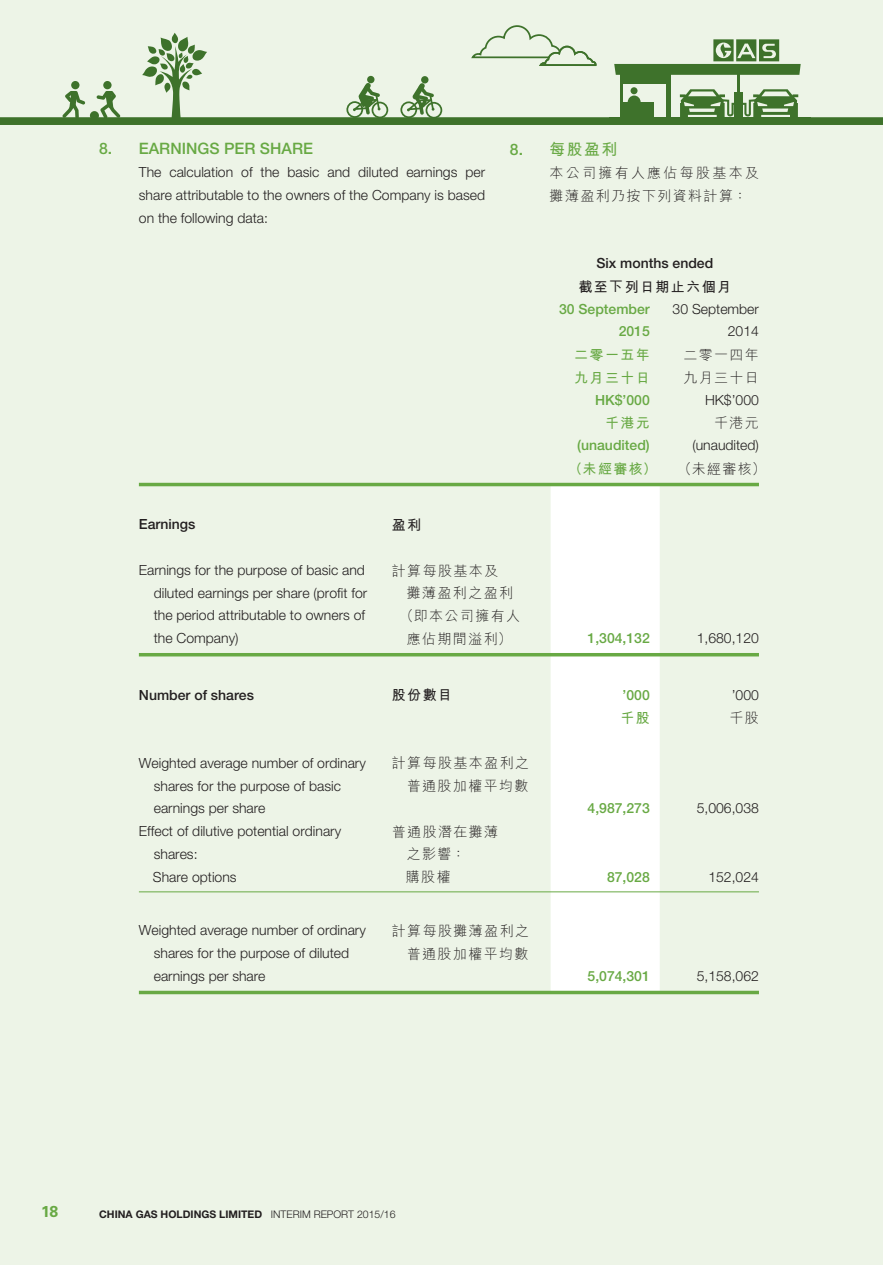
<style>
.page{position:relative;width:883px;height:1265px;background:#edf4e7}
.page>*{position:absolute;margin:0;border:0;box-sizing:border-box;transform-origin:0 0}
.t1{font:500 15.75px "Helvetica Neue LT Std";color:#68a944}
.t2{font:700 15.75px "M Hei HK";color:#68a944}
.t3{font:700 15.75px "Univers LT Std";color:#68a944}
.t4{font:300 14px/22.8px "Helvetica Neue LT Std";color:#231f20}
.t5{font:300 14px/22.8px "M Hei HK";letter-spacing:.1em;color:#231f20}
.t6{font:500 14px "Helvetica Neue LT Std";color:#68a944}
.t7{font:500 14px "Helvetica Neue LT Std";color:#231f20}
.t8{font:300 14px/22.8px "M Hei HK";letter-spacing:.165em;color:#231f20}
.t9{font:700 14px/22.8px "M Hei HK";letter-spacing:.1em;color:#68a944}
.t10{font:700 14px "M Hei HK";letter-spacing:.1em;color:#231f20}
.t11{font:700 10.5px "Helvetica Neue LT Std";color:#231f20}
.s1{font-family:"Helvetica Neue LT Std";font-weight:500}
.s2{font-weight:300}
</style>
<div class="page">
<svg style="left:0;top:25px;width:883px;height:100px"></svg>
<div style="left:551px;top:486px;width:109px;height:505px;background:#fff"></div>
<hr style="left:139px;top:891px;width:620px;height:1px;background:#68a944">
<hr style="left:139px;top:653px;width:620px;height:3px;background:#68a944">
<hr style="left:139px;top:991px;width:620px;height:3px;background:#68a944">
<hr style="left:139px;top:483px;width:620px;height:3px;background:#68a944">
<p class="t1" style="left:99px;top:143px;width:215px">8. EARNINGS PER SHARE</p>
<p class="t4" style="left:139px;top:162px;width:348px;text-align:justify">The calculation of the basic and diluted earnings per share attributable to the owners of the Company is based on the following data:</p>
<p class="t2" style="left:510px;top:144px;width:109px"><span class="s1">8.</span> 每股盈利</p>
<p class="t8" style="left:550px;top:163px;width:211px">本公司擁有人應佔每股基本及攤薄盈利乃按下列資料計算：</p>
<p class="t7" style="left:596px;top:258px;width:118px">Six months ended</p>
<p class="t10" style="left:579px;top:281px;width:154px">截至下列日期止六個月</p>
<p class="t6" style="left:559px;top:304px;width:92px">30 September</p>
<p class="t4" style="left:673px;top:299px;width:88px">30 September</p>
<p class="t6" style="left:619px;top:326px;width:33px">2015</p>
<p class="t4" style="left:728px;top:322px;width:33px">2014</p>
<p class="t9" style="left:574px;top:345px;width:77px">二零一五年九月三十日</p>
<p class="t5" style="left:683px;top:345px;width:77px">二零一四年九月三十日</p>
<p class="t6" style="left:595px;top:395px;width:56px">HK$’000</p>
<p class="t4" style="left:705px;top:390px;width:55px">HK$’000</p>
<p class="t9" style="left:605px;top:413px;width:46px">千港元</p>
<p class="t5" style="left:714px;top:413px;width:46px">千港元</p>
<p class="t6" style="left:577px;top:440px;width:74px">(unaudited)</p>
<p class="t4" style="left:692px;top:435px;width:68px">(unaudited)</p>
<p class="t9" style="left:569px;top:459px;width:90px">（未經審核）</p>
<p class="t5" style="left:678px;top:459px;width:90px">（未經審核）</p>
<p class="t7" style="left:139px;top:519px;width:58px">Earnings</p>
<p class="t10" style="left:392px;top:519px;width:31px">盈利</p>
<p class="t4" style="left:154px;top:560px;width:215px;text-indent:-15px">Earnings for the purpose of basic and diluted earnings per share (profit for the period attributable to owners of the Company)</p>
<p class="t5" style="left:392px;top:561px;width:108px">計算每股基本及</p>
<p class="t5" style="left:407px;top:584px;width:108px">攤薄盈利之盈利</p>
<p class="t5" style="left:400px;top:606px;width:122px">（即本公司擁有人</p>
<p class="t5" style="left:407px;top:629px;width:106px">應佔期間溢利）</p>
<p class="t6" style="left:588px;top:633px;width:64px">1,304,132</p>
<p class="t4" style="left:697px;top:628px;width:64px">1,680,120</p>
<p class="t7" style="left:139px;top:690px;width:117px">Number of shares</p>
<p class="t10" style="left:392px;top:690px;width:62px">股份數目</p>
<p class="t6" style="left:623px;top:690px;width:29px">’000</p>
<p class="t4" style="left:732px;top:685px;width:29px">’000</p>
<p class="t9" style="left:620px;top:708px;width:31px">千股</p>
<p class="t5" style="left:730px;top:708px;width:31px">千股</p>
<p class="t4" style="left:154px;top:753px;width:214px;text-indent:-15px">Weighted average number of ordinary shares for the purpose of basic earnings per share</p>
<p class="t5" style="left:392px;top:754px;width:139px;text-align:right">計算每股基本盈利之普通股加權平均數</p>
<p class="t6" style="left:588px;top:803px;width:64px">4,987,273</p>
<p class="t4" style="left:697px;top:798px;width:64px">5,006,038</p>
<p class="t4" style="left:154px;top:821px;width:189px;text-indent:-15px">Effect of dilutive potential ordinary shares:</p>
<p class="t5" style="left:407px;top:822px;width:93px;text-indent:-15px">普通股潛在攤薄之影響：</p>
<p class="t4" style="left:153px;top:867px;width:85px">Share options</p>
<p class="t5" style="left:406px;top:867px;width:46px">購股權</p>
<p class="t6" style="left:607px;top:872px;width:44px">87,028</p>
<p class="t4" style="left:708px;top:867px;width:52px">152,024</p>
<p class="t4" style="left:154px;top:920px;width:214px;text-indent:-15px">Weighted average number of ordinary shares for the purpose of diluted earnings per share</p>
<p class="t5" style="left:392px;top:921px;width:139px;text-align:right">計算每股攤薄盈利之普通股加權平均數</p>
<p class="t6" style="left:588px;top:971px;width:64px">5,074,301</p>
<p class="t4" style="left:697px;top:966px;width:64px">5,158,062</p>
<p class="t3" style="left:41px;top:1206px;width:19px">18</p>
<p class="t11" style="left:99px;top:1210px;width:298px">CHINA GAS HOLDINGS LIMITED <span class="s2">INTERIM REPORT 2015/16</span></p>
</div>
